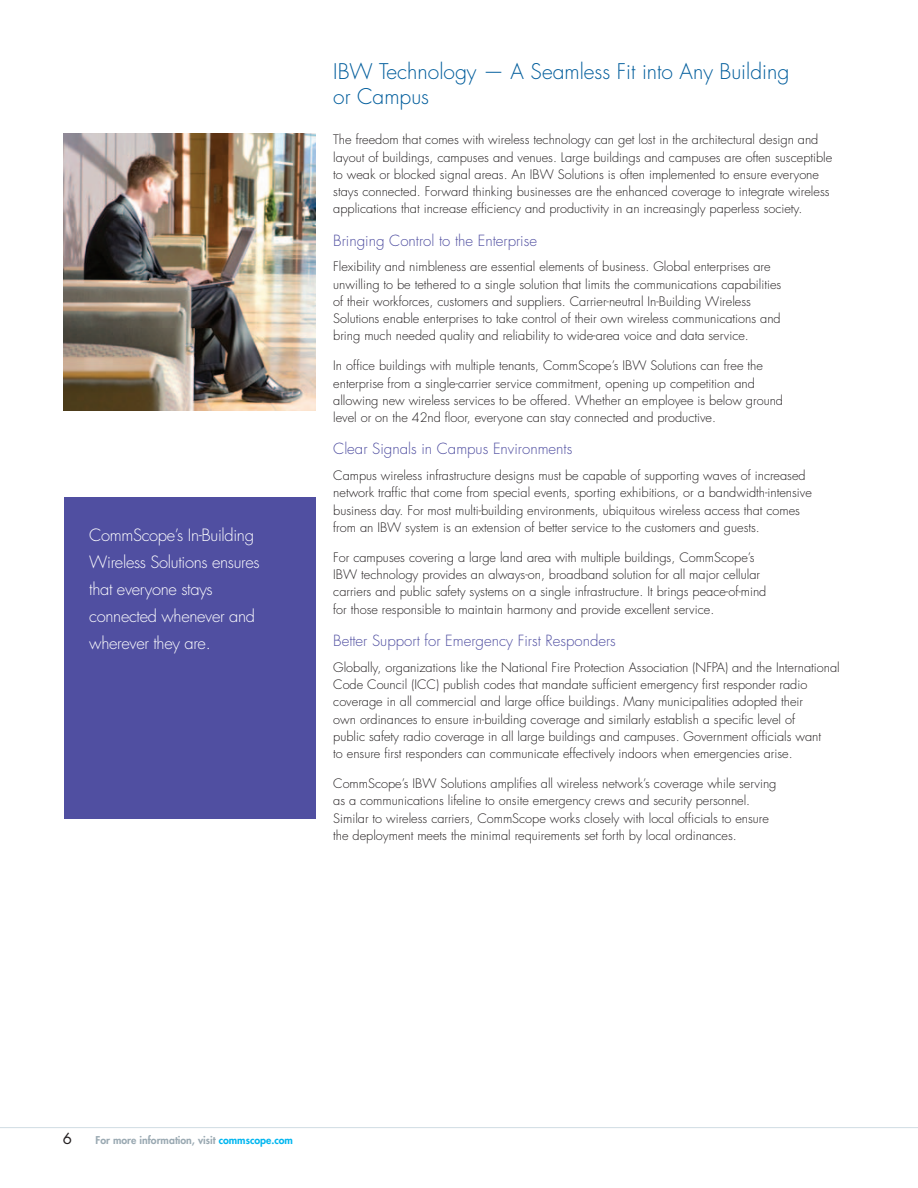
<style>
.page{position:relative;width:918px;height:1188px;background:#fff}
.page>*{position:absolute;margin:0;border:0;box-sizing:border-box;transform-origin:0 0}
.t1{font:300 21px/25.5px "Futura Std";color:#005d9c}
.t2{font:300 16.5px/27px "Futura Std";letter-spacing:-.02em;color:#fff}
.t3{font:300 15px "Futura Std";color:#504fa1}
.t4{font:15px "Futura Std";color:#231f20}
.t5{font:300 12.75px/17.2px "Futura Std";color:#231f20}
.t6{font:800 10.5px "Futura Std";color:#9aa9b2}
.s1{color:#00b6f0}
</style>
<div class="page">
<hr style="left:0;top:1127px;width:918px;height:1px;background:#d0dce3">
<img style="left:64px;top:134px;width:251px;height:276px">
<div style="left:64px;top:497px;width:251px;height:322px;background:#504fa1"></div>
<p class="t2" style="left:89px;top:522px;width:172px">CommScope’s In-Building<br>Wireless Solutions ensures that everyone stays connected whenever and wherever they are.</p>
<h1 class="t1" style="left:333px;top:59px;width:458px">IBW Technology — A Seamless Fit into Any Building or Campus</h1>
<p class="t5" style="left:333px;top:132px;width:501px">The freedom that comes with wireless technology can get lost in the architectural design and layout of buildings, campuses and venues. Large buildings and campuses are often susceptible to weak or blocked signal areas. An IBW Solutions is often implemented to ensure everyone stays connected. Forward thinking businesses are the enhanced coverage to integrate wireless applications that increase efficiency and productivity in an increasingly paperless society.</p>
<p class="t3" style="left:333px;top:231px;width:205px">Bringing Control to the Enterprise</p>
<p class="t5" style="left:333px;top:259px;width:450px">Flexibility and nimbleness are essential elements of business. Global enterprises are unwilling to be tethered to a single solution that limits the communications capabilities of their workforces, customers and suppliers. Carrier-neutral In-Building Wireless Solutions enable enterprises to take control of their own wireless communications and bring much needed quality and reliability to wide-area voice and data service.</p>
<p class="t5" style="left:333px;top:358px;width:451px">In office buildings with multiple tenants, CommScope’s IBW Solutions can free the enterprise from a single-carrier service commitment, opening up competition and allowing new wireless services to be offered. Whether an employee is below ground level or on the 42nd floor, everyone can stay connected and productive.</p>
<p class="t3" style="left:333px;top:440px;width:241px">Clear Signals in Campus Environments</p>
<p class="t5" style="left:333px;top:467px;width:480px">Campus wireless infrastructure designs must be capable of supporting waves of increased network traffic that come from special events, sporting exhibitions, or a bandwidth-intensive business day. For most multi-building environments, ubiquitous wireless access that comes from an IBW system is an extension of better service to the customers and guests.</p>
<p class="t5" style="left:333px;top:549px;width:435px">For campuses covering a large land area with multiple buildings, CommScope’s IBW technology provides an always-on, broadband solution for all major cellular carriers and public safety systems on a single infrastructure. It brings peace-of-mind for those responsible to maintain harmony and provide excellent service.</p>
<p class="t3" style="left:333px;top:631px;width:284px">Better Support for Emergency First Responders</p>
<p class="t5" style="left:333px;top:659px;width:508px">Globally, organizations like the National Fire Protection Association (NFPA) and the International Code Council (ICC) publish codes that mandate sufficient emergency first responder radio coverage in all commercial and large office buildings. Many municipalities adopted their<br>own ordinances to ensure in-building coverage and similarly establish a specific level of<br>public safety radio coverage in all large buildings and campuses. Government officials want<br>to ensure first responders can communicate effectively indoors when emergencies arise.</p>
<p class="t5" style="left:333px;top:775px;width:445px">CommScope’s IBW Solutions amplifies all wireless network’s coverage while serving as a communications lifeline to onsite emergency crews and security personnel.<br>Similar to wireless carriers, CommScope works closely with local officials to ensure the deployment meets the minimal requirements set forth by local ordinances.</p>
<p class="t4" style="left:63px;top:1129px;width:11px">6</p>
<p class="t6" style="left:96px;top:1133px;width:199px">For more information, visit <span class="s1">commscope.com</span></p>
</div>
